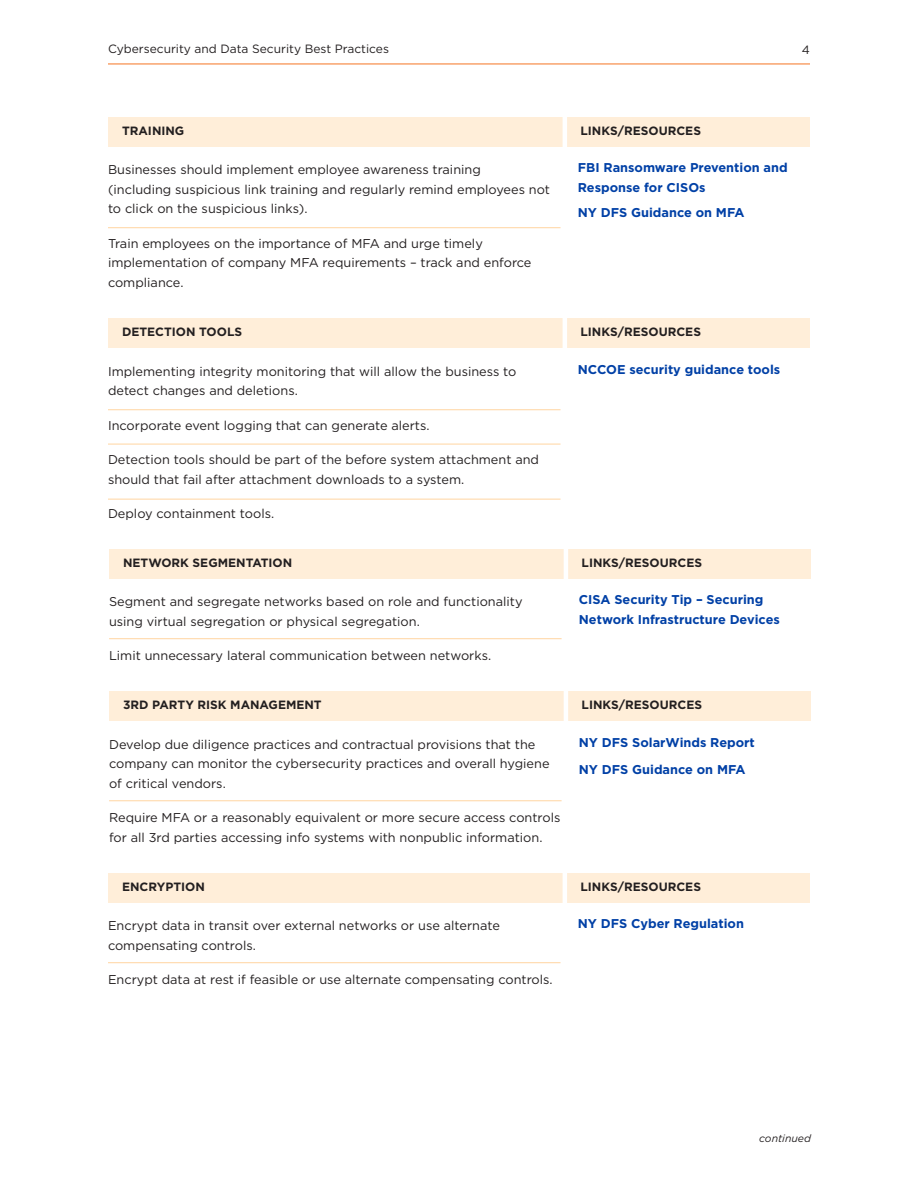
<style>
.page{position:relative;width:918px;height:1188px;background:#fff}
.page>*{position:absolute;margin:0;border:0;box-sizing:border-box;transform-origin:0 0}
.t1{font:12.75px/19.5px "Gotham";color:#231f20}
.t2{font:700 12.75px/19.5px "Gotham";color:#0040a6}
.t3{font:700 12px "Gotham";color:#231f20}
.t4{font:12px "Gotham";color:#231f20}
.t5{font:italic 10.5px "Gotham";color:#231f20}
</style>
<div class="page">
<hr style="left:108px;top:64px;width:702px;height:1px;background:#f57523">
<div style="left:108px;top:117px;width:702px;height:29px;background:#ffeed9"></div>
<hr style="left:563px;top:108px;width:4px;height:45px;background:#fff">
<hr style="left:108px;top:227px;width:453px;height:1px;background:#ffd5a1">
<div style="left:108px;top:318px;width:702px;height:30px;background:#ffeed9"></div>
<hr style="left:563px;top:310px;width:4px;height:45px;background:#fff">
<hr style="left:108px;top:409px;width:453px;height:1px;background:#ffd5a1">
<hr style="left:108px;top:444px;width:453px;height:1px;background:#ffd5a1">
<hr style="left:108px;top:499px;width:453px;height:1px;background:#ffd5a1">
<div style="left:109px;top:549px;width:702px;height:29px;background:#ffeed9"></div>
<hr style="left:564px;top:540px;width:4px;height:45px;background:#fff">
<hr style="left:109px;top:638px;width:453px;height:1px;background:#ffd5a1">
<div style="left:109px;top:691px;width:702px;height:30px;background:#ffeed9"></div>
<hr style="left:564px;top:683px;width:4px;height:45px;background:#fff">
<hr style="left:109px;top:800px;width:453px;height:1px;background:#ffd5a1">
<div style="left:108px;top:873px;width:702px;height:29px;background:#ffeed9"></div>
<hr style="left:563px;top:864px;width:4px;height:45px;background:#fff">
<hr style="left:108px;top:962px;width:453px;height:1px;background:#ffd5a1">
<p class="t4" style="left:108px;top:42px;width:282px">Cybersecurity and Data Security Best Practices</p>
<p class="t4" style="left:802px;top:42px;width:10px">4</p>
<p class="t3" style="left:122px;top:123px;width:64px">TRAINING</p>
<p class="t3" style="left:580px;top:123px;width:122px">LINKS/RESOURCES</p>
<p class="t2" style="left:578px;top:158px;width:211px">FBI Ransomware Prevention and<br>Response for CISOs</p>
<p class="t2" style="left:578px;top:203px;width:168px">NY DFS Guidance on MFA</p>
<p class="t1" style="left:108px;top:160px;width:374px">Businesses should implement employee awareness training</p>
<p class="t1" style="left:108px;top:180px;width:444px">(including suspicious link training and regularly remind employees not</p>
<p class="t1" style="left:108px;top:199px;width:201px">to click on the suspicious links).</p>
<p class="t1" style="left:108px;top:234px;width:376px">Train employees on the importance of MFA and urge timely</p>
<p class="t1" style="left:108px;top:253px;width:425px">implementation of company MFA requirements – track and enforce compliance.</p>
<p class="t3" style="left:122px;top:324px;width:122px">DETECTION TOOLS</p>
<p class="t3" style="left:580px;top:324px;width:122px">LINKS/RESOURCES</p>
<p class="t2" style="left:578px;top:359px;width:204px">NCCOE security guidance tools</p>
<p class="t1" style="left:108px;top:362px;width:410px">Implementing integrity monitoring that will allow the business to</p>
<p class="t1" style="left:108px;top:381px;width:191px">detect changes and deletions.</p>
<p class="t1" style="left:108px;top:416px;width:323px">Incorporate event logging that can generate alerts.</p>
<p class="t1" style="left:108px;top:450px;width:433px">Detection tools should be part of the before system attachment and should that fail after attachment downloads to a system.</p>
<p class="t1" style="left:108px;top:504px;width:168px">Deploy containment tools.</p>
<p class="t3" style="left:123px;top:555px;width:171px">NETWORK SEGMENTATION</p>
<p class="t3" style="left:582px;top:555px;width:122px">LINKS/RESOURCES</p>
<p class="t2" style="left:579px;top:590px;width:186px">CISA Security Tip – Securing</p>
<p class="t2" style="left:579px;top:609px;width:203px">Network Infrastructure Devices</p>
<p class="t1" style="left:109px;top:592px;width:415px">Segment and segregate networks based on role and functionality</p>
<p class="t1" style="left:109px;top:612px;width:312px">using virtual segregation or physical segregation.</p>
<p class="t1" style="left:109px;top:646px;width:384px">Limit unnecessary lateral communication between networks.</p>
<p class="t3" style="left:123px;top:697px;width:200px">3RD PARTY RISK MANAGEMENT</p>
<p class="t3" style="left:582px;top:697px;width:122px">LINKS/RESOURCES</p>
<p class="t2" style="left:579px;top:732px;width:178px">NY DFS SolarWinds Report</p>
<p class="t2" style="left:579px;top:759px;width:168px">NY DFS Guidance on MFA</p>
<p class="t1" style="left:109px;top:735px;width:442px">Develop due diligence practices and contractual provisions that the company can monitor the cybersecurity practices and overall hygiene</p>
<p class="t1" style="left:109px;top:774px;width:118px">of critical vendors.</p>
<p class="t1" style="left:109px;top:808px;width:453px">Require MFA or a reasonably equivalent or more secure access controls for all 3rd parties accessing info systems with nonpublic information.</p>
<p class="t3" style="left:122px;top:879px;width:84px">ENCRYPTION</p>
<p class="t3" style="left:580px;top:879px;width:122px">LINKS/RESOURCES</p>
<p class="t2" style="left:578px;top:914px;width:168px">NY DFS Cyber Regulation</p>
<p class="t1" style="left:108px;top:916px;width:393px">Encrypt data in transit over external networks or use alternate</p>
<p class="t1" style="left:108px;top:936px;width:149px">compensating controls.</p>
<p class="t1" style="left:108px;top:970px;width:446px">Encrypt data at rest if feasible or use alternate compensating controls.</p>
<p class="t5" style="left:759px;top:1132px;width:53px">continued</p>
</div>
